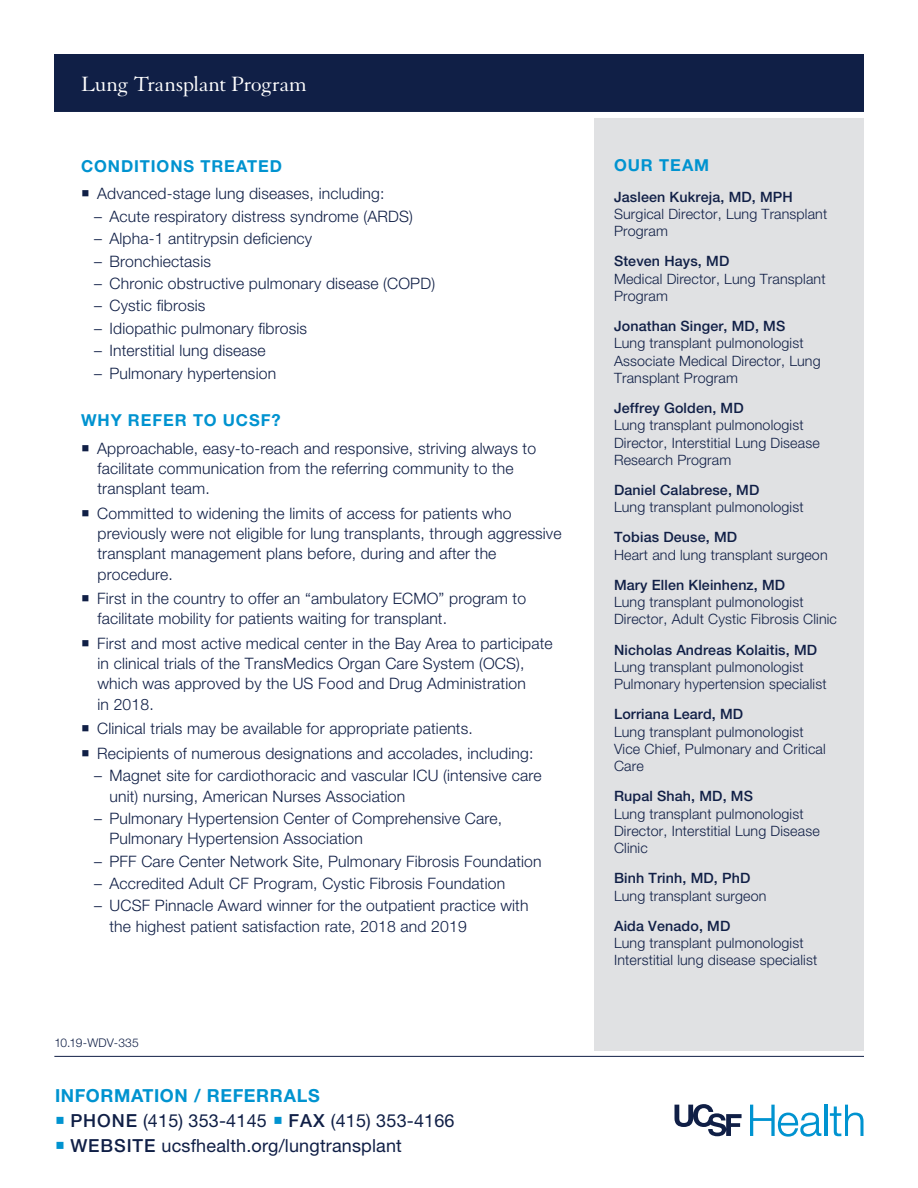
<style>
.page{position:relative;width:918px;height:1188px;background:#fff}
.page>*{position:absolute;margin:0;border:0;box-sizing:border-box;transform-origin:0 0}
.Main_header_-_K_O{font:22.5px "Granjon LT Std";letter-spacing:-.02em;color:#fff}
.Physician_Names{font:18px "Helvetica Neue LT Std";letter-spacing:.01em;color:#101f46}
.Physician_Names-2{font:700 18px "Helvetica Neue LT Std";letter-spacing:.035em;color:#0093d0}
.Subhead_1_-_Bold_11{font:700 16.5px "Helvetica Neue LT Std";letter-spacing:.055em;color:#0093d0}
.Bullets{font:700 16.5px "Helvetica Neue LT Std";letter-spacing:.06em;color:#0093d0}
.Physician_Names-3{font:300 15.75px/20.2px "Helvetica Neue LT Std";letter-spacing:.01em;color:#101f46}
.Physician_Names-4{font:300 14.25px/17.2px "Helvetica Neue LT Std";letter-spacing:.01em;color:#101f46}
.Physician_Names-5{font:500 14.25px "Helvetica Neue LT Std";letter-spacing:.01em;color:#101f46}
.Bullets-2{font:300 12px "Helvetica Neue LT Std";letter-spacing:.01em;color:#101f46}
.s1{color:#0093d0}
.s2{font-weight:500}
</style>
<div class="page">
<div style="left:54px;top:54px;width:810px;height:58px;background:#101f46"></div>
<div style="left:594px;top:115px;width:270px;height:936px;background:#e0e1e3"></div>
<div style="left:36px;top:112px;width:843px;height:6px;background:#fff"></div>
<hr style="left:54px;top:1056px;width:810px;height:1px;background:#101f46">
<svg style="left:675px;top:1104px;width:67px;height:32px"></svg>
<svg style="left:750px;top:1105px;width:71px;height:32px"></svg>
<hr style="left:824px;top:1105px;width:3px;height:31px;background:#0093d0">
<svg style="left:830px;top:1105px;width:34px;height:31px"></svg>
<p class="Main_header_-_K_O" style="left:81px;top:72px;width:228px">Lung Transplant Program</p>
<p class="Subhead_1_-_Bold_11" style="left:81px;top:156px;width:203px">CONDITIONS TREATED</p>
<p class="Physician_Names-3" style="left:81px;top:183px;width:305px">○ Advanced-stage lung diseases, including:</p>
<p class="Physician_Names-3" style="left:94px;top:206px;width:320px">– Acute respiratory distress syndrome (ARDS)</p>
<p class="Physician_Names-3" style="left:94px;top:228px;width:220px">– Alpha-1 antitrypsin deficiency</p>
<p class="Physician_Names-3" style="left:94px;top:251px;width:118px">– Bronchiectasis</p>
<p class="Physician_Names-3" style="left:94px;top:273px;width:342px">– Chronic obstructive pulmonary disease (COPD)</p>
<p class="Physician_Names-3" style="left:94px;top:295px;width:113px">– Cystic fibrosis</p>
<p class="Physician_Names-3" style="left:94px;top:318px;width:214px">– Idiopathic pulmonary fibrosis</p>
<p class="Physician_Names-3" style="left:94px;top:340px;width:173px">– Interstitial lung disease</p>
<p class="Physician_Names-3" style="left:94px;top:363px;width:183px">– Pulmonary hypertension</p>
<p class="Subhead_1_-_Bold_11" style="left:81px;top:410px;width:201px">WHY REFER TO UCSF?</p>
<p class="Physician_Names-3" style="left:98px;top:438px;width:440px;text-indent:-16px">○ Approachable, easy-to-reach and responsive, striving always to facilitate communication from the referring community to the transplant team.</p>
<p class="Physician_Names-3" style="left:98px;top:503px;width:466px;text-indent:-16px">○ Committed to widening the limits of access for patients who previously were not eligible for lung transplants, through aggressive transplant management plans before, during and after the procedure.</p>
<p class="Physician_Names-3" style="left:98px;top:588px;width:430px;text-indent:-16px">○ First in the country to offer an “ambulatory ECMO” program to facilitate mobility for patients waiting for transplant.</p>
<p class="Physician_Names-3" style="left:98px;top:633px;width:457px;text-indent:-16px">○ First and most active medical center in the Bay Area to participate in clinical trials of the TransMedics Organ Care System (OCS), which was approved by the US Food and Drug Administration<br>in 2018.</p>
<p class="Physician_Names-3" style="left:81px;top:718px;width:393px">○ Clinical trials may be available for appropriate patients.</p>
<p class="Physician_Names-3" style="left:81px;top:743px;width:454px">○ Recipients of numerous designations and accolades, including:</p>
<p class="Physician_Names-3" style="left:110px;top:765px;width:434px;text-indent:-15px">– Magnet site for cardiothoracic and vascular ICU (intensive care unit) nursing, American Nurses Association</p>
<p class="Physician_Names-3" style="left:110px;top:808px;width:394px;text-indent:-15px">– Pulmonary Hypertension Center of Comprehensive Care,<br>Pulmonary Hypertension Association</p>
<p class="Physician_Names-3" style="left:94px;top:851px;width:449px">– PFF Care Center Network Site, Pulmonary Fibrosis Foundation</p>
<p class="Physician_Names-3" style="left:94px;top:873px;width:412px">– Accredited Adult CF Program, Cystic Fibrosis Foundation</p>
<p class="Physician_Names-3" style="left:110px;top:895px;width:421px;text-indent:-15px">– UCSF Pinnacle Award winner for the outpatient practice with the highest patient satisfaction rate, 2018 and 2019</p>
<p class="Bullets-2" style="left:54px;top:1035px;width:86px">10.19-WDV-335</p>
<p class="Physician_Names-2" style="left:55px;top:1084px;width:266px">INFORMATION / REFERRALS</p>
<p class="Physician_Names" style="left:55px;top:1110px;width:401px"><span class="s1">○</span> <span class="s2">PHONE</span> (415) 353-4145 <span class="s1">○</span> <span class="s2">FAX</span> (415) 353-4166</p>
<p class="Physician_Names" style="left:55px;top:1135px;width:348px"><span class="s1">○</span> <span class="s2">WEBSITE</span> ucsfhealth.org/lungtransplant</p>
<p class="Bullets" style="left:614px;top:155px;width:97px">OUR TEAM</p>
<p class="Physician_Names-5" style="left:614px;top:188px;width:180px">Jasleen Kukreja, MD, MPH</p>
<p class="Physician_Names-4" style="left:614px;top:205px;width:215px">Surgical Director, Lung Transplant<br>Program</p>
<p class="Physician_Names-5" style="left:614px;top:253px;width:117px">Steven Hays, MD</p>
<p class="Physician_Names-4" style="left:614px;top:270px;width:213px">Medical Director, Lung Transplant<br>Program</p>
<p class="Physician_Names-5" style="left:614px;top:318px;width:173px">Jonathan Singer, MD, MS</p>
<p class="Physician_Names-4" style="left:614px;top:334px;width:191px">Lung transplant pulmonologist</p>
<p class="Physician_Names-4" style="left:614px;top:352px;width:208px">Associate Medical Director, Lung<br>Transplant Program</p>
<p class="Physician_Names-5" style="left:614px;top:399px;width:131px">Jeffrey Golden, MD</p>
<p class="Physician_Names-4" style="left:614px;top:416px;width:191px">Lung transplant pulmonologist</p>
<p class="Physician_Names-4" style="left:614px;top:434px;width:207px">Director, Interstitial Lung Disease<br>Research Program</p>
<p class="Physician_Names-5" style="left:614px;top:481px;width:147px">Daniel Calabrese, MD</p>
<p class="Physician_Names-4" style="left:614px;top:498px;width:191px">Lung transplant pulmonologist</p>
<p class="Physician_Names-5" style="left:614px;top:529px;width:125px">Tobias Deuse, MD</p>
<p class="Physician_Names-4" style="left:614px;top:546px;width:215px">Heart and lung transplant surgeon</p>
<p class="Physician_Names-5" style="left:614px;top:576px;width:173px">Mary Ellen Kleinhenz, MD</p>
<p class="Physician_Names-4" style="left:614px;top:593px;width:191px">Lung transplant pulmonologist</p>
<p class="Physician_Names-4" style="left:614px;top:610px;width:224px">Director, Adult Cystic Fibrosis Clinic</p>
<p class="Physician_Names-5" style="left:614px;top:641px;width:205px">Nicholas Andreas Kolaitis, MD</p>
<p class="Physician_Names-4" style="left:614px;top:658px;width:191px">Lung transplant pulmonologist</p>
<p class="Physician_Names-4" style="left:614px;top:675px;width:214px">Pulmonary hypertension specialist</p>
<p class="Physician_Names-5" style="left:614px;top:706px;width:131px">Lorriana Leard, MD</p>
<p class="Physician_Names-4" style="left:614px;top:723px;width:191px">Lung transplant pulmonologist</p>
<p class="Physician_Names-4" style="left:614px;top:740px;width:213px">Vice Chief, Pulmonary and Critical<br>Care</p>
<p class="Physician_Names-5" style="left:614px;top:788px;width:140px">Rupal Shah, MD, MS</p>
<p class="Physician_Names-4" style="left:614px;top:805px;width:191px">Lung transplant pulmonologist</p>
<p class="Physician_Names-4" style="left:614px;top:822px;width:207px">Director, Interstitial Lung Disease<br>Clinic</p>
<p class="Physician_Names-5" style="left:614px;top:870px;width:138px">Binh Trinh, MD, PhD</p>
<p class="Physician_Names-4" style="left:614px;top:887px;width:154px">Lung transplant surgeon</p>
<p class="Physician_Names-5" style="left:614px;top:917px;width:118px">Aida Venado, MD</p>
<p class="Physician_Names-4" style="left:614px;top:934px;width:191px">Lung transplant pulmonologist</p>
<p class="Physician_Names-4" style="left:614px;top:951px;width:205px">Interstitial lung disease specialist</p>
</div>
